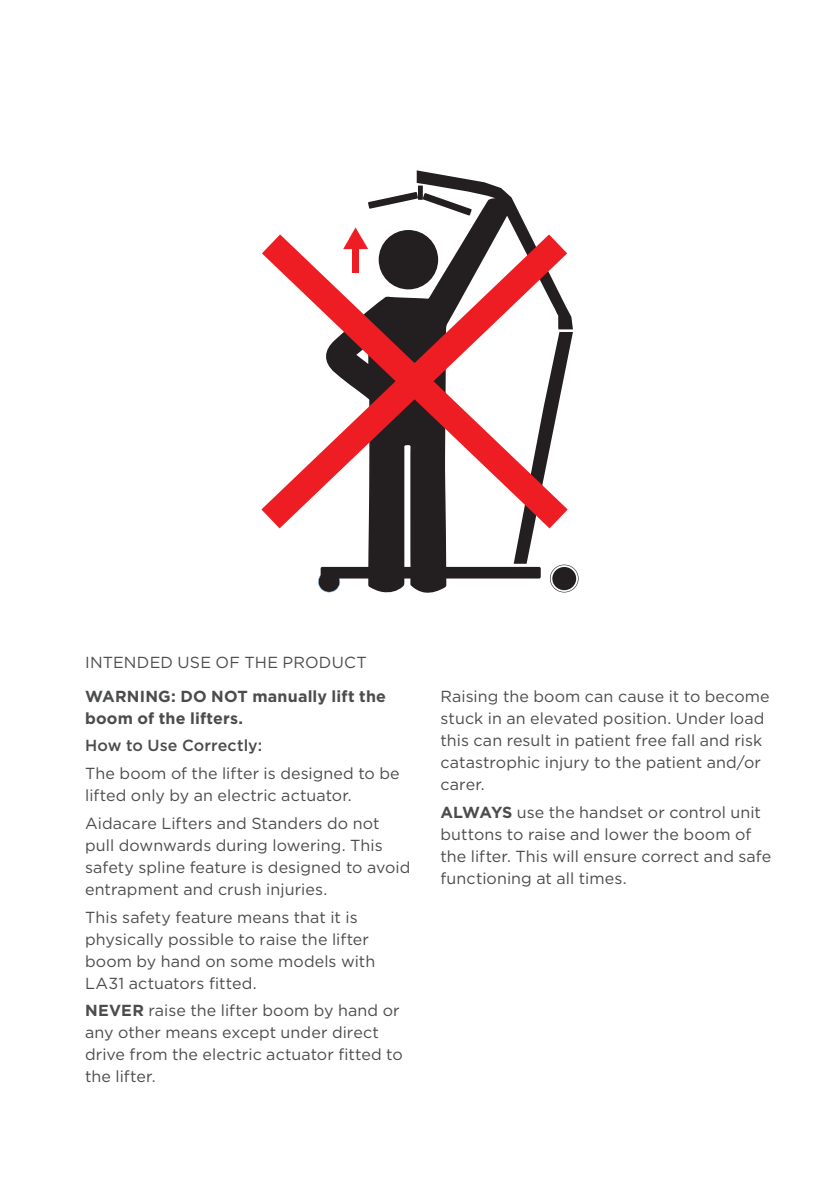
<style>
.page{position:relative;width:840px;height:1191px;background:#fff}
.page>*{position:absolute;margin:0;border:0;box-sizing:border-box;transform-origin:0 0}
.body{font:16px/22px "Gotham";letter-spacing:.005em;color:#4b4c4d}
.body-2{font:700 16px/22px "Gotham";letter-spacing:.01em;color:#4b4c4d}
.Body_Bold{font:16px "Gotham";letter-spacing:.015em;color:#4b4c4d}
.body-3{font:500 16px "Gotham";letter-spacing:.005em;color:#4b4c4d}
.s1{font-weight:700}
</style>
<div class="page">
<svg style="left:318px;top:170px;width:260px;height:422px"></svg>
<svg style="left:261px;top:207px;width:317px;height:349px"></svg>
<p class="Body_Bold" style="left:85px;top:652px;width:283px">INTENDED USE OF THE PRODUCT</p>
<p class="body-2" style="left:85px;top:685px;width:302px">WARNING: DO NOT manually lift the boom of the lifters.</p>
<p class="body-3" style="left:85px;top:736px;width:179px">How to Use Correctly:</p>
<p class="body" style="left:85px;top:762px;width:316px">The boom of the lifter is designed to be lifted only by an electric actuator.</p>
<p class="body" style="left:85px;top:811px;width:326px">Aidacare Lifters and Standers do not pull downwards during lowering. This safety spline feature is designed to avoid entrapment and crush injuries.</p>
<p class="body" style="left:85px;top:905px;width:291px">This safety feature means that it is physically possible to raise the lifter boom by hand on some models with<br>LA31 actuators fitted.</p>
<p class="body" style="left:85px;top:999px;width:319px"><span class="s1">NEVER</span> raise the lifter boom by hand or any other means except under direct drive from the electric actuator fitted to the lifter.</p>
<p class="body" style="left:440px;top:685px;width:330px">Raising the boom can cause it to become stuck in an elevated position. Under load this can result in patient free fall and risk catastrophic injury to the patient and/or carer.</p>
<p class="body" style="left:440px;top:801px;width:332px"><span class="s1">ALWAYS</span> use the handset or control unit buttons to raise and lower the boom of the lifter. This will ensure correct and safe functioning at all times.</p>
</div>
